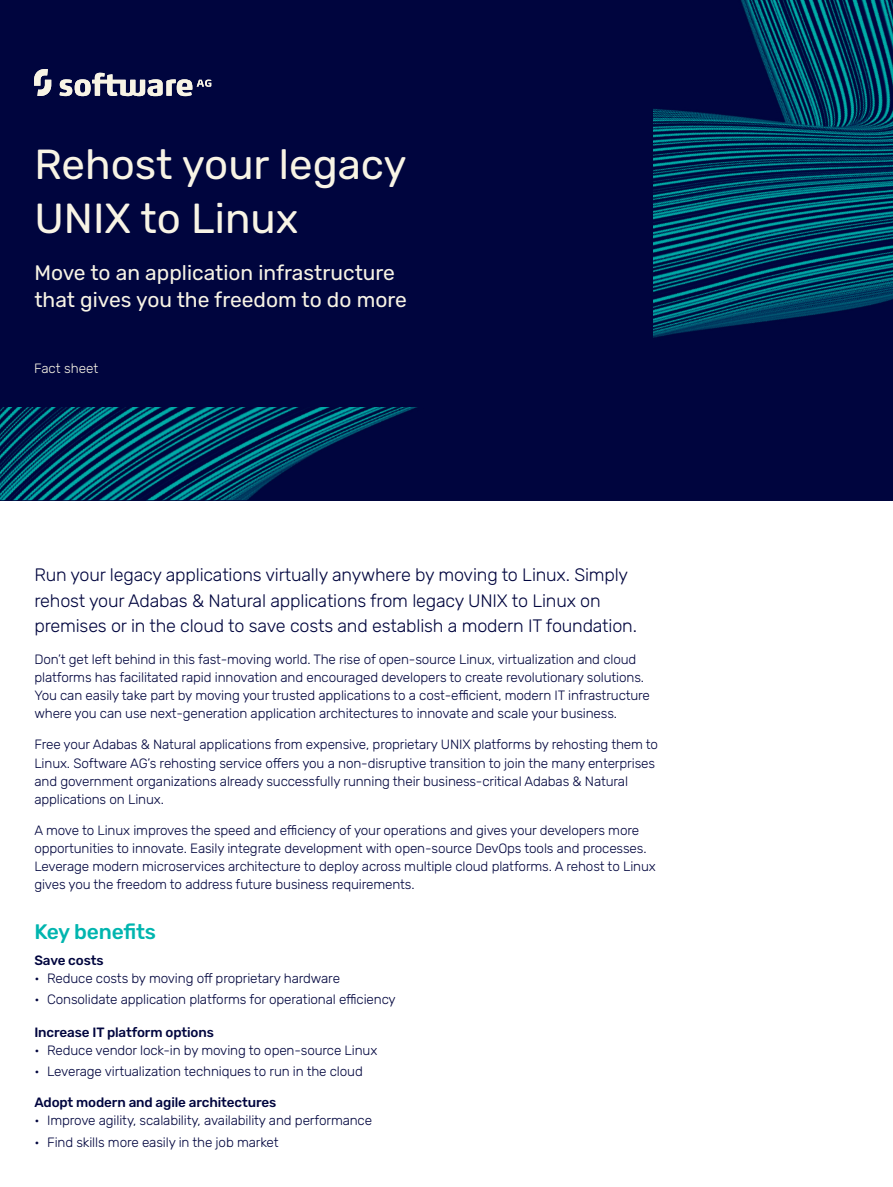
<style>
.page{position:relative;width:893px;height:1187px;background:#fff}
.page>*{position:absolute;margin:0;border:0;box-sizing:border-box;transform-origin:0 0}
.t1{font:42px/54px "Rubik";color:#f8f4e5}
.t2{font:21px/27px "Rubik";color:#f8f4e5}
.t3{font:500 21px "Rubik";letter-spacing:-.01em;color:#00b5af}
.t4{font:300 18px/25.5px "Rubik";letter-spacing:-.01em;color:#00053e}
.t5{font:300 13.5px/18px "Rubik";letter-spacing:-.01em;color:#00053e}
.t6{font:500 13.5px "Rubik";letter-spacing:-.01em;color:#00053e}
.t7{font:300 13.5px "Rubik";color:#f8f4e5}
</style>
<div class="page">
<img style="left:0;top:0;width:893px;height:500px">
<div style="left:0;top:34px;width:652px;height:373px;background:#00053e"></div>
<svg style="left:34px;top:69px;width:177px;height:27px"></svg>
<h1 class="t1" style="left:34px;top:138px;width:374px">Rehost your legacy<br>UNIX to Linux</h1>
<h2 class="t2" style="left:34px;top:260px;width:374px">Move to an application infrastructure that gives you the freedom to do more</h2>
<p class="t7" style="left:34px;top:360px;width:66px">Fact sheet</p>
<h3 class="t4" style="left:34px;top:563px;width:604px">Run your legacy applications virtually anywhere by moving to Linux. Simply rehost your Adabas &amp; Natural applications from legacy UNIX to Linux on premises or in the cloud to save costs and establish a modern IT foundation.</h3>
<p class="t5" style="left:34px;top:650px;width:617px">Don’t get left behind in this fast-moving world. The rise of open-source Linux, virtualization and cloud platforms has facilitated rapid innovation and encouraged developers to create revolutionary solutions.<br>You can easily take part by moving your trusted applications to a cost-efficient, modern IT infrastructure where you can use next-generation application architectures to innovate and scale your business.</p>
<p class="t5" style="left:34px;top:736px;width:625px">Free your Adabas &amp; Natural applications from expensive, proprietary UNIX platforms by rehosting them to Linux. Software AG’s rehosting service offers you a non-disruptive transition to join the many enterprises and government organizations already successfully running their business-critical Adabas &amp; Natural applications on Linux.</p>
<p class="t5" style="left:34px;top:821px;width:623px">A move to Linux improves the speed and efficiency of your operations and gives your developers more opportunities to innovate. Easily integrate development with open-source DevOps tools and processes.<br>Leverage modern microservices architecture to deploy across multiple cloud platforms. A rehost to Linux gives you the freedom to address future business requirements.</p>
<h2 class="t3" style="left:34px;top:919px;width:123px">Key benefits</h2>
<p class="t6" style="left:34px;top:952px;width:71px">Save costs</p>
<p class="t5" style="left:34px;top:970px;width:307px">• Reduce costs by moving off proprietary hardware</p>
<p class="t5" style="left:34px;top:990px;width:363px">• Consolidate application platforms for operational efficiency</p>
<p class="t6" style="left:34px;top:1024px;width:181px">Increase IT platform options</p>
<p class="t5" style="left:34px;top:1041px;width:344px">• Reduce vendor lock-in by moving to open-source Linux</p>
<p class="t5" style="left:34px;top:1062px;width:330px">• Leverage virtualization techniques to run in the cloud</p>
<p class="t6" style="left:34px;top:1094px;width:243px">Adopt modern and agile architectures</p>
<p class="t5" style="left:34px;top:1111px;width:339px">• Improve agility, scalability, availability and performance</p>
<p class="t5" style="left:34px;top:1133px;width:246px">• Find skills more easily in the job market</p>
</div>
